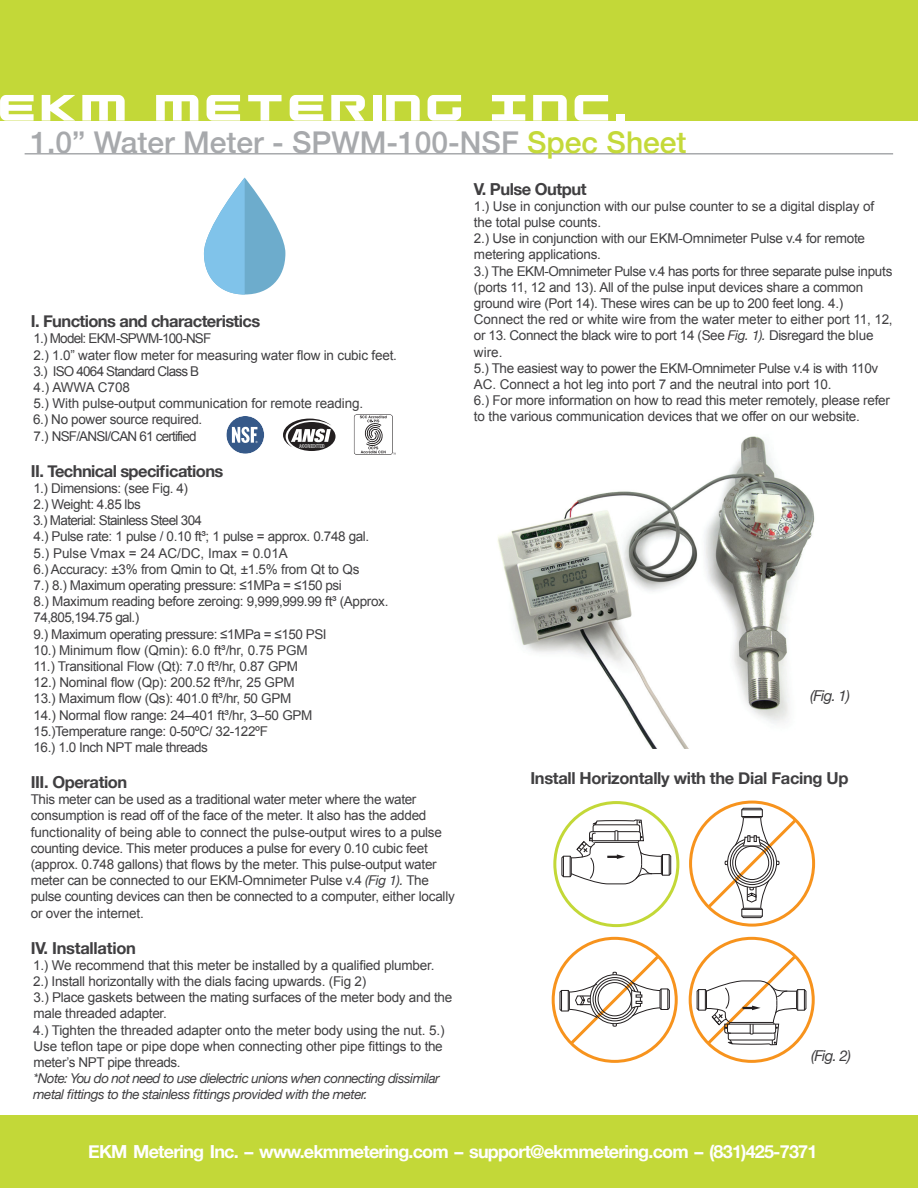
<style>
.page{position:relative;width:918px;height:1188px;background:#fff}
.page>*{position:absolute;margin:0;border:0;box-sizing:border-box;transform-origin:0 0}
.t1{font:500 30px "Helvetica Neue";color:#a7a9ac}
.t2{font:700 18px "Helvetica Neue";letter-spacing:-.045em;color:#fff}
.t3{font:700 16.5px "Helvetica Neue";letter-spacing:-.025em;color:#403f41}
.t4{font:italic 15px "Helvetica Neue";letter-spacing:-.05em;color:#403f41}
.t5{font:13.5px/16.2px "Arial";letter-spacing:-.02em;color:#403f41}
.t6{font:italic 13.5px/16.2px "Helvetica Neue";letter-spacing:-.035em;color:#403f41}
.s1{color:#c4d939}
.s2{font-family:"Helvetica Neue";font-style:italic}
</style>
<div class="page">
<img style="left:497px;top:436px;width:318px;height:313px">
<svg style="left:204px;top:177px;width:81px;height:118px"></svg>
<div style="left:0;top:1115px;width:918px;height:73px;background:#c3d838"></div>
<div style="left:0;top:0;width:918px;height:120px;background:#c3d838"></div>
<hr style="left:25px;top:153px;width:868px;height:2px;background:#a7a9ac">
<div style="left:552px;top:937px;width:126px;height:126px;border:3px solid #f7931d;border-radius:50%"></div>
<div style="left:689px;top:937px;width:126px;height:126px;border:3px solid #f7931d;border-radius:50%"></div>
<svg style="left:0;top:95px;width:34px;height:26px"></svg>
<svg style="left:42px;top:95px;width:33px;height:26px"></svg>
<svg style="left:82px;top:95px;width:43px;height:26px"></svg>
<svg style="left:156px;top:95px;width:42px;height:26px"></svg>
<svg style="left:207px;top:95px;width:33px;height:26px"></svg>
<svg style="left:248px;top:95px;width:34px;height:26px"></svg>
<svg style="left:290px;top:95px;width:33px;height:26px"></svg>
<svg style="left:331px;top:95px;width:34px;height:26px"></svg>
<div style="left:373px;top:95px;width:9px;height:26px;background:#fff"></div>
<svg style="left:386px;top:95px;width:34px;height:26px"></svg>
<svg style="left:428px;top:95px;width:33px;height:26px"></svg>
<svg style="left:492px;top:95px;width:33px;height:26px"></svg>
<svg style="left:533px;top:95px;width:34px;height:26px"></svg>
<svg style="left:575px;top:95px;width:33px;height:26px"></svg>
<div style="left:616px;top:114px;width:8px;height:7px;background:#fff"></div>
<svg style="left:559px;top:952px;width:111px;height:96px"></svg>
<svg style="left:561px;top:820px;width:110px;height:65px"></svg>
<svg style="left:696px;top:952px;width:111px;height:96px"></svg>
<div style="left:689px;top:801px;width:126px;height:126px;border:3px solid #f7931d;border-radius:50%"></div>
<svg style="left:704px;top:808px;width:96px;height:110px"></svg>
<div style="left:553px;top:801px;width:126px;height:126px;border:3px solid #c3d837;border-radius:50%"></div>
<svg style="left:226px;top:416px;width:39px;height:38px"></svg>
<svg style="left:288px;top:422px;width:48px;height:29px"></svg>
<svg style="left:283px;top:419px;width:49px;height:29px"></svg>
<div style="left:354px;top:414px;width:39px;height:41px;border:1px solid #231f20;border-radius:3px"></div>
<svg style="left:360px;top:416px;width:27px;height:37px"></svg>
<h1 class="t1" style="left:30px;top:124px;width:658px">1.0” Water Meter - SPWM-100-NSF <span class="s1">Spec Sheet</span></h1>
<p class="t3" style="left:31px;top:311px;width:231px">I. Functions and characteristics</p>
<p class="t5" style="left:33px;top:332px;width:365px">1.) Model: EKM-SPWM-100-NSF<br>2.) 1.0” water flow meter for measuring water flow in cubic feet.<br>3.) ISO 4064 Standard Class B<br>4.) AWWA C708<br>5.) With pulse-output communication for remote reading.<br>6.) No power source required.<br>7.) NSF/ANSI/CAN 61 certified</p>
<p class="t3" style="left:31px;top:461px;width:194px">II. Technical specifications</p>
<p class="t5" style="left:33px;top:481px;width:357px">1.) Dimensions: (see Fig. 4)<br>2.) Weight: 4.85 lbs<br>3.) Material: Stainless Steel 304<br>4.) Pulse rate: 1 pulse / 0.10 ft³; 1 pulse = approx. 0.748 gal.<br>5.) Pulse Vmax = 24 AC/DC, Imax = 0.01A<br>6.) Accuracy: ±3% from Qmin to Qt, ±1.5% from Qt to Qs<br>7.) 8.) Maximum operating pressure: ≤1MPa = ≤150 psi<br>8.) Maximum reading before zeroing: 9,999,999.99 ft³ (Approx.<br>74,805,194.75 gal.)<br>9.) Maximum operating pressure: ≤1MPa = ≤150 PSI<br>10.) Minimum flow (Qmin): 6.0 ft³/hr, 0.75 PGM<br>11.) Transitional Flow (Qt): 7.0 ft³/hr, 0.87 GPM<br>12.) Nominal flow (Qp): 200.52 ft³/hr, 25 GPM<br>13.) Maximum flow (Qs): 401.0 ft³/hr, 50 GPM<br>14.) Normal flow range: 24–401 ft³/hr, 3–50 GPM 15.)Temperature range: 0-50ºC/ 32-122ºF<br>16.) 1.0 Inch NPT male threads</p>
<p class="t3" style="left:31px;top:772px;width:98px">III. Operation</p>
<p class="t5" style="left:31px;top:793px;width:426px">This meter can be used as a traditional water meter where the water consumption is read off of the face of the meter. It also has the added functionality of being able to connect the pulse-output wires to a pulse counting device. This meter produces a pulse for every 0.10 cubic feet (approx. 0.748 gallons) that flows by the meter. This pulse-output water meter can be connected to our EKM-Omnimeter Pulse v.4 <span class="s2">(Fig 1).</span> The pulse counting devices can then be connected to a computer, either locally or over the internet.</p>
<p class="t3" style="left:31px;top:938px;width:107px">IV. Installation</p>
<p class="t5" style="left:33px;top:958px;width:421px">1.) We recommend that this meter be installed by a qualified plumber.<br>2.) Install horizontally with the dials facing upwards. (Fig 2)<br>3.) Place gaskets between the mating surfaces of the meter body and the male threaded adapter.<br>4.) Tighten the threaded adapter onto the meter body using the nut. 5.)<br>Use teflon tape or pipe dope when connecting other pipe fittings to the meter’s NPT pipe threads.</p>
<p class="t6" style="left:33px;top:1070px;width:408px">*Note: You do not need to use dielectric unions when connecting dissimilar metal fittings to the stainless fittings provided with the meter.</p>
<p class="t3" style="left:474px;top:178px;width:114px">V. Pulse Output</p>
<p class="t5" style="left:474px;top:199px;width:420px">1.) Use in conjunction with our pulse counter to se a digital display of the total pulse counts.<br>2.) Use in conjunction with our EKM-Omnimeter Pulse v.4 for remote metering applications.<br>3.) The EKM-Omnimeter Pulse v.4 has ports for three separate pulse inputs (ports 11, 12 and 13). All of the pulse input devices share a common ground wire (Port 14). These wires can be up to 200 feet long. 4.)<br>Connect the red or white wire from the water meter to either port 11, 12, or 13. Connect the black wire to port 14 (See <span class="s2">Fig. 1).</span> Disregard the blue wire.<br>5.) The easiest way to power the EKM-Omnimeter Pulse v.4 is with 110v AC. Connect a hot leg into port 7 and the neutral into port 10.<br>6.) For more information on how to read this meter remotely, please refer to the various communication devices that we offer on our website.</p>
<p class="t4" style="left:810px;top:687px;width:41px">(Fig. 1)</p>
<p class="t3" style="left:530px;top:768px;width:320px">Install Horizontally with the Dial Facing Up</p>
<p class="t4" style="left:811px;top:1047px;width:41px">(Fig. 2)</p>
<h2 class="t2" style="left:88px;top:1141px;width:731px">EKM Metering Inc. – www.ekmmetering.com – support@ekmmetering.com – (831)425-7371</h2>
</div>
